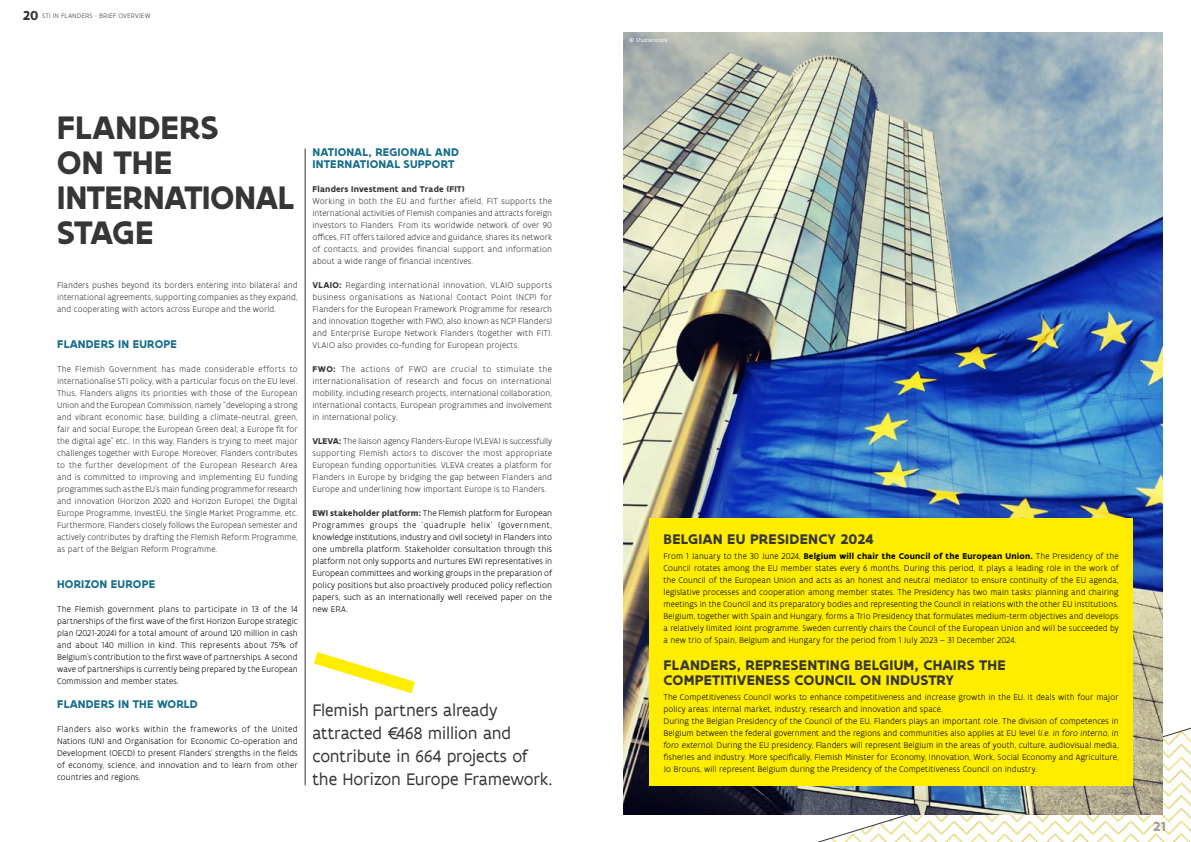
<style>
.page{position:relative;width:1191px;height:842px;background:#fff}
.page>*{position:absolute;margin:0;border:0;box-sizing:border-box;transform-origin:0 0}
.t1{font:700 35px/35px "Flanders Art Sans";letter-spacing:-.015em;color:#373636}
.t2{font:18px/23px "Flanders Art Sans";letter-spacing:-.01em;color:#373636}
.t3{font:700 15px/15px "Flanders Art Sans";letter-spacing:.01em;color:#373636}
.t4{font:700 14px "Flanders Art Sans";color:#9d9d9c}
.t5{font:700 12px/12px "Flanders Art Sans";letter-spacing:.01em;color:#186e8b}
.t6{font:300 9px/12px "Flanders Art Sans";letter-spacing:.005em;color:#000;text-align:justify}
.t7{font:300 9px/12px "Flanders Art Sans";letter-spacing:.005em;color:#373636;text-align:justify}
.t8{font:700 9px "Flanders Art Sans";letter-spacing:.02em;color:#373636}
.t9{font:300 7px "Flanders Art Sans";letter-spacing:.015em;color:#373636}
.t10{font:6px "Flanders Art Sans";color:#fff}
.s1{font-weight:700;font-size:14px}
.s2{font-weight:700}
.s3{font-weight:700;color:#373636}
.s4{font-style:italic}
</style>
<div class="page">
<svg style="left:304px;top:721px;width:887px;height:121px"></svg>
<hr style="left:305px;top:149px;width:1px;height:636px;background:#373636">
<svg style="left:304px;top:643px;width:111px;height:60px"></svg>
<img style="left:624px;top:32px;width:538px;height:782px">
<div style="left:649px;top:518px;width:483px;height:268px;background:#ffed00"></div>
<p class="t9" style="left:23px;top:11px;width:129px"><span class="s1">20</span> STI IN FLANDERS - BRIEF OVERVIEW</p>
<h1 class="t1" style="left:57px;top:110px;width:238px">FLANDERS<br>ON THE<br>INTERNATIONAL<br>STAGE</h1>
<p class="t7" style="left:57px;top:279px;width:242px">Flanders pushes beyond its borders entering into bilateral and international agreements, supporting companies as they expand, and cooperating with actors across Europe and the world.</p>
<h3 class="t5" style="left:57px;top:338px;width:121px">FLANDERS IN EUROPE</h3>
<p class="t7" style="left:57px;top:363px;width:242px">The Flemish Government has made considerable efforts to internationalise STI policy, with a particular focus on the EU level.<br>Thus, Flanders aligns its priorities with those of the European Union and the European Commission, namely “developing a strong and vibrant economic base; building a climate-neutral, green, fair and social Europe; the European Green deal; a Europe fit for the digital age” etc.. In this way, Flanders is trying to meet major challenges together with Europe. Moreover, Flanders contributes to the further development of the European Research Area and is committed to improving and implementing EU funding programmes such as the EU’s main funding programme for research and innovation (Horizon 2020 and Horizon Europe), the Digital Europe Programme, InvestEU, the Single Market Programme, etc.<br>Furthermore, Flanders closely follows the European semester and actively contributes by drafting the Flemish Reform Programme, as part of the Belgian Reform Programme.</p>
<h3 class="t5" style="left:57px;top:578px;width:99px">HORIZON EUROPE</h3>
<p class="t6" style="left:57px;top:603px;width:242px">The Flemish government plans to participate in 13 of the 14 partnerships of the first wave of the first Horizon Europe strategic plan (2021-2024) for a total amount of around 120 million in cash and about 140 million in kind. This represents about 75% of Belgium’s contribution to the first wave of partnerships. A second wave of partnerships is currently being prepared by the European Commission and member states.</p>
<h3 class="t5" style="left:57px;top:698px;width:142px">FLANDERS IN THE WORLD</h3>
<p class="t6" style="left:57px;top:723px;width:242px">Flanders also works within the frameworks of the United Nations (UN) and Organisation for Economic Co-operation and Development (OECD) to present Flanders’ strengths in the fields of economy, science, and innovation and to learn from other countries and regions.</p>
<h3 class="t5" style="left:312px;top:146px;width:148px">NATIONAL, REGIONAL AND<br>INTERNATIONAL SUPPORT</h3>
<p class="t8" style="left:312px;top:183px;width:154px">Flanders Investment and Trade (FIT)</p>
<p class="t7" style="left:312px;top:195px;width:241px">Working in both the EU and further afield, FIT supports the international activities of Flemish companies and attracts foreign investors to Flanders. From its worldwide network of over 90 offices, FIT offers tailored advice and guidance, shares its network of contacts, and provides financial support and information about a wide range of financial incentives.</p>
<p class="t7" style="left:312px;top:279px;width:241px"><span class="s2">VLAIO:</span> Regarding international innovation, VLAIO supports business organisations as National Contact Point (NCP) for Flanders for the European Framework Programme for research and innovation (together with FWO, also known as NCP Flanders) and Enterprise Europe Network Flanders (together with FIT).<br>VLAIO also provides co-funding for European projects.</p>
<p class="t7" style="left:312px;top:363px;width:241px"><span class="s2">FWO:</span> The actions of FWO are crucial to stimulate the internationalisation of research and focus on international mobility, including research projects, international collaboration, international contacts, European programmes and involvement in international policy.</p>
<p class="t7" style="left:312px;top:435px;width:241px"><span class="s2">VLEVA:</span> The liaison agency Flanders-Europe (VLEVA) is successfully supporting Flemish actors to discover the most appropriate European funding opportunities. VLEVA creates a platform for Flanders in Europe by bridging the gap between Flanders and Europe and underlining how important Europe is to Flanders.</p>
<p class="t6" style="left:312px;top:507px;width:241px"><span class="s3">EWI stakeholder platform:</span> The Flemish platform for European Programmes groups the ‘quadruple helix’ (government, knowledge institutions, industry and civil society) in Flanders into one umbrella platform. Stakeholder consultation through this platform not only supports and nurtures EWI representatives in European committees and working groups in the preparation of policy positions but also proactively produced policy reflection papers, such as an internationally well received paper on the new ERA.</p>
<h2 class="t2" style="left:312px;top:699px;width:241px">Flemish partners already attracted €468 million and contribute in 664 projects of the Horizon Europe Framework.</h2>
<p class="t10" style="left:629px;top:37px;width:40px">© Shutterstock</p>
<h3 class="t3" style="left:663px;top:532px;width:212px">BELGIAN EU PRESIDENCY 2024</h3>
<p class="t6" style="left:663px;top:550px;width:456px">From 1 January to the 30 June 2024, <span class="s2">Belgium will chair the Council of the European Union.</span> The Presidency of the Council rotates among the EU member states every 6 months. During this period, it plays a leading role in the work of the Council of the European Union and acts as an honest and neutral mediator to ensure continuity of the EU agenda, legislative processes and cooperation among member states. The Presidency has two main tasks: planning and chairing meetings in the Council and its preparatory bodies and representing the Council in relations with the other EU institutions.<br>Belgium, together with Spain and Hungary, forms a Trio Presidency that formulates medium-term objectives and develops a relatively limited Joint programme. Sweden currently chairs the Council of the European Union and will be succeeded by a new trio of Spain, Belgium and Hungary for the period from 1 July 2023 – 31 December 2024.</p>
<h3 class="t3" style="left:663px;top:657px;width:344px">FLANDERS, REPRESENTING BELGIUM, CHAIRS THE<br>COMPETITIVENESS COUNCIL ON INDUSTRY</h3>
<p class="t6" style="left:663px;top:690px;width:457px;text-align:left">The Competitiveness Council works to enhance competitiveness and increase growth in the EU. It deals with four major policy areas: internal market, industry, research and innovation and space.<br>During the Belgian Presidency of the Council of the EU, Flanders plays an important role. The division of competences in Belgium between the federal government and the regions and communities also applies at EU level (<span class="s4">i.e. in foro interno, in foro externo</span>). During the EU presidency, Flanders will represent Belgium in the areas of youth, culture, audiovisual media, fisheries and industry. More specifically, Flemish Minister for Economy, Innovation, Work, Social Economy and Agriculture, Jo Brouns, will represent Belgium during the Presidency of the Competitiveness Council on industry.</p>
<h3 class="t4" style="left:1153px;top:818px;width:14px">21</h3>
</div>
